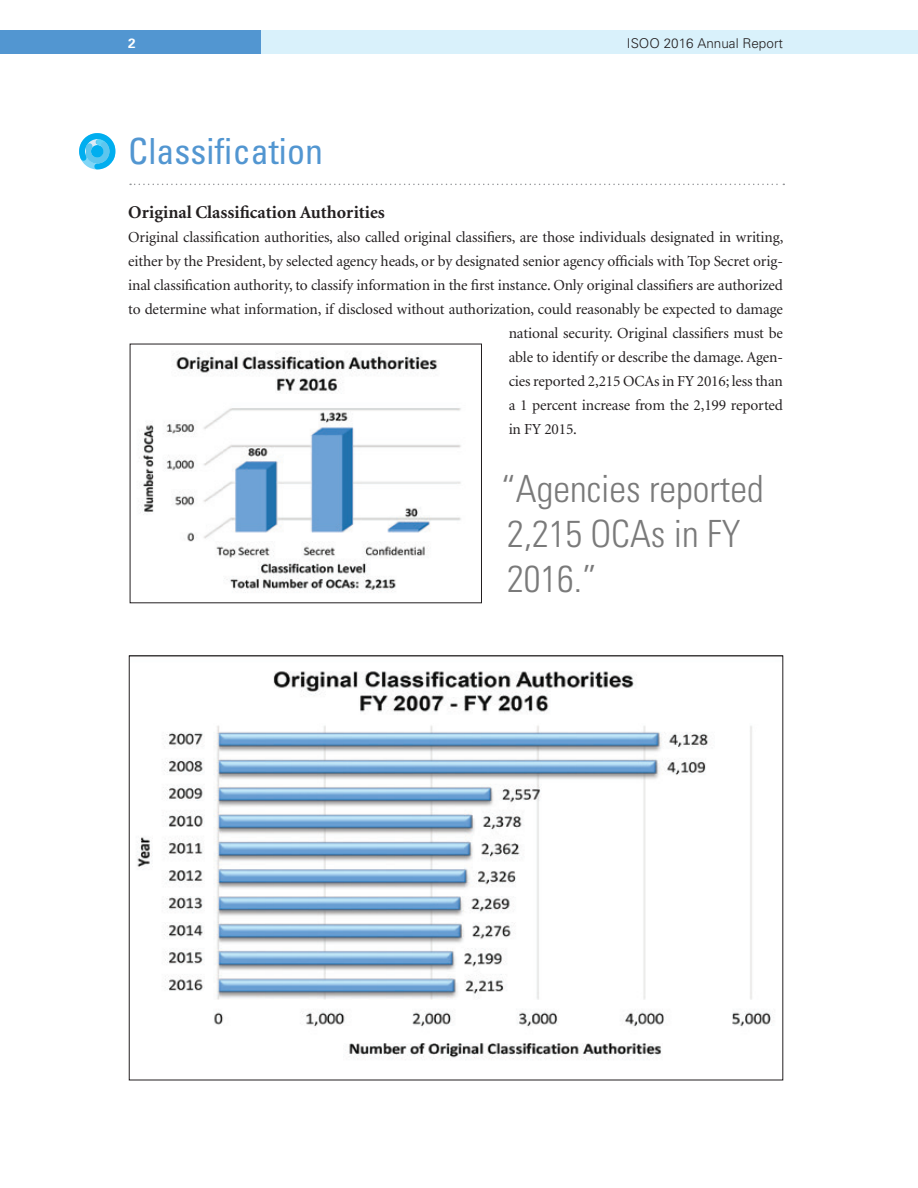
<style>
.page{position:relative;width:918px;height:1188px;background:#fff}
.page>*{position:absolute;margin:0;border:0;box-sizing:border-box;transform-origin:0 0}
.t1{font:300 condensed 37.5px/45px "Univers";color:#7a7a7a}
.t2{font:condensed 36px "Univers";color:#5296d1}
.t3{font:700 18px "Minion";color:#231f20}
.t4{font:15.3px "Minion";letter-spacing:-.01em;color:#231f20}
.t5{font:300 13.5px "Univers";color:#231f20}
.t6{font:700 13.5px "Univers";color:#fff}
</style>
<div class="page">
<div style="left:0;top:30px;width:261px;height:24px;background:#5296d1"></div>
<div style="left:261px;top:30px;width:657px;height:24px;background:#d9f1fb"></div>
<img style="left:139px;top:351px;width:322px;height:242px">
<img style="left:137px;top:671px;width:634px;height:389px">
<svg style="left:130px;top:184px;width:654px;height:1px"></svg>
<svg style="left:79px;top:133px;width:37px;height:37px"></svg>
<div style="left:91px;top:145px;width:13px;height:13px;background:#00aeef;border-radius:50%"></div>
<p class="t6" style="left:128px;top:35px;width:9px">2</p>
<p class="t5" style="left:627px;top:35px;width:158px">ISOO 2016 Annual Report</p>
<h1 class="t2" style="left:128px;top:128px;width:196px">Classification</h1>
<h2 class="t3" style="left:128px;top:203px;width:258px">Original Classification Authorities</h2>
<p class="t4" style="left:128px;top:229px;width:657px">Original classification authorities, also called original classifiers, are those individuals designated in writing,</p>
<p class="t4" style="left:128px;top:253px;width:656px">either by the President, by selected agency heads, or by designated senior agency officials with Top Secret orig-</p>
<p class="t4" style="left:128px;top:277px;width:656px">inal classification authority, to classify information in the first instance. Only original classifiers are authorized</p>
<p class="t4" style="left:128px;top:301px;width:656px">to determine what information, if disclosed without authorization, could reasonably be expected to damage</p>
<p class="t4" style="left:509px;top:325px;width:276px">national security. Original classifiers must be</p>
<p class="t4" style="left:509px;top:349px;width:274px">able to identify or describe the damage. Agen-</p>
<p class="t4" style="left:509px;top:373px;width:276px">cies reported 2,215 OCAs in FY 2016; less than</p>
<p class="t4" style="left:509px;top:397px;width:276px">a 1 percent increase from the 2,199 reported</p>
<p class="t4" style="left:509px;top:421px;width:70px">in FY 2015.</p>
<p class="t1" style="left:501px;top:466px;width:264px">“Agencies reported<br>2,215 OCAs in FY<br>2016.”</p>
</div>
